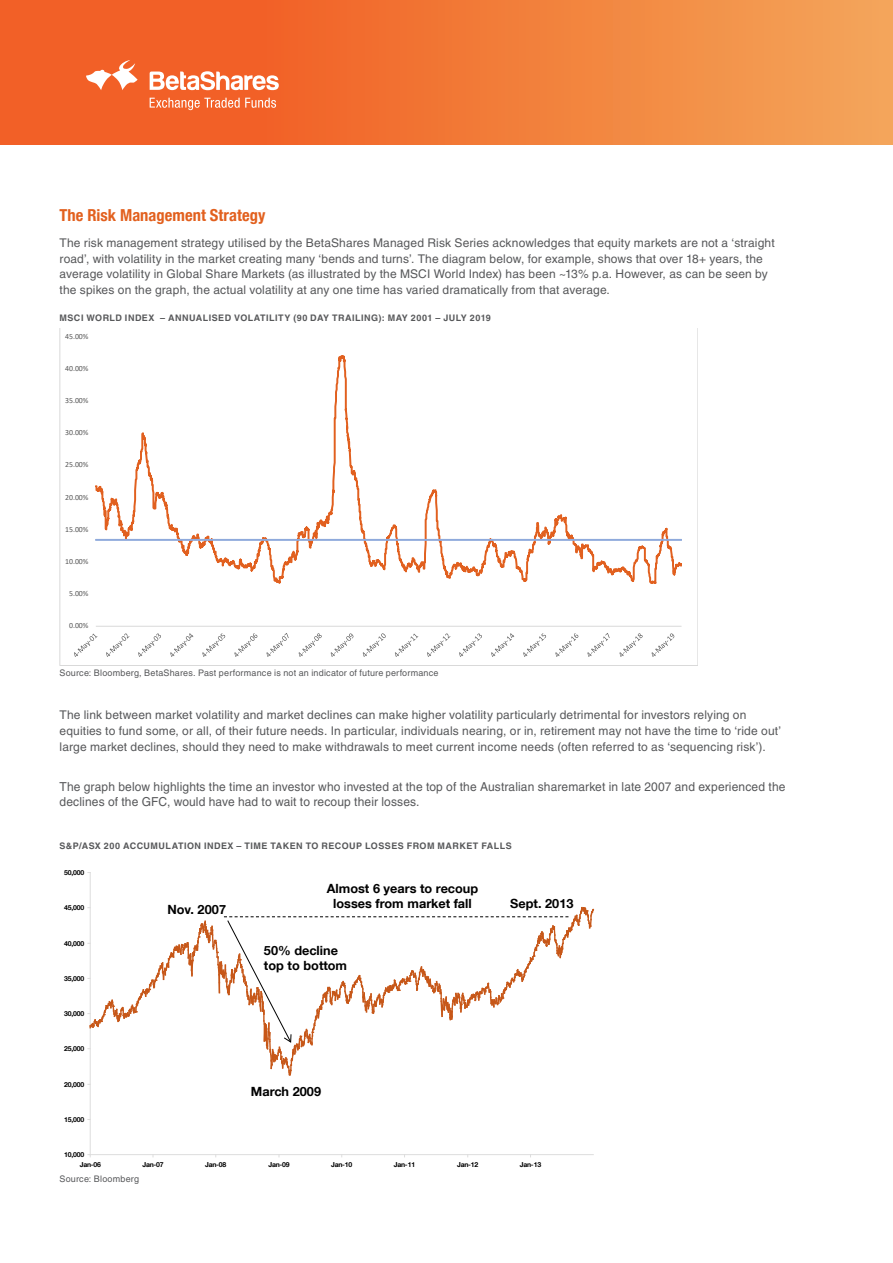
<style>
.page{position:relative;width:893px;height:1263px;background:#fff}
.page>*{position:absolute;margin:0;border:0;box-sizing:border-box;transform-origin:0 0}
.Fact_-_Body_copy{font:700 condensed 16.5px "Helvetica Neue LT Com";letter-spacing:.005em;color:#e2601e}
.t1{font:700 12.75px/15.3px "Helvetica Neue LT Com";color:#000}
.Fact_-_Summary_Subhe{font:12.3px/15.8px "Helvetica LT Std";letter-spacing:.01em;color:#57585a}
.Fact_-_Body_copy-2{font:12px/15.8px "Helvetica LT Std";letter-spacing:.01em;color:#57585a}
.Fact_-_Summary_Subhe-2{font:12px/15.8px "Helvetica LT Std";letter-spacing:.015em;color:#57585a}
.Fact_-_Body_copy-3{font:9px "Helvetica LT Std";letter-spacing:.02em;color:#57585a}
.Fact_-_Body_copy-4{font:700 9px "Helvetica LT Std";letter-spacing:.05em;color:#57585a}
.Fact_-_Summary_Subhe-3{font:700 9px "Helvetica LT Std";letter-spacing:.05em;color:#57585a}
.t2{font:7.8px "Calibri";letter-spacing:-.005em;color:#595959}
.t3{font:700 6.9px "Helvetica Neue LT Com";letter-spacing:-.025em;color:#000}
</style>
<div class="page">
<hr style="left:90px;top:872px;width:1px;height:282px;background:#ddd">
<hr style="left:90px;top:1154px;width:503px;height:1px;background:#ddd">
<svg style="left:88px;top:907px;width:506px;height:169px"></svg>
<div style="left:0;top:0;width:893px;height:144px;background:linear-gradient(to right,#f2521c,#f3a155)"></div>
<svg style="left:86px;top:60px;width:52px;height:30px"></svg>
<svg style="left:150px;top:71px;width:129px;height:19px"></svg>
<svg style="left:150px;top:98px;width:126px;height:12px;background:#f5885d"></svg>
<svg style="left:60px;top:328px;width:622px;height:337px"></svg>
<p class="Fact_-_Body_copy" style="left:60px;top:205px;width:208px">The Risk Management Strategy</p>
<p class="Fact_-_Body_copy-2" style="left:60px;top:235px;width:717px">The risk management strategy utilised by the BetaShares Managed Risk Series acknowledges that equity markets are not a ‘straight road’, with volatility in the market creating many ‘bends and turns’. The diagram below, for example, shows that over 18+ years, the average volatility in Global Share Markets (as illustrated by the MSCI World Index) has been ~13% p.a. However, as can be seen by the spikes on the graph, the actual volatility at any one time has varied dramatically from that average.</p>
<p class="Fact_-_Body_copy-4" style="left:60px;top:312px;width:433px">MSCI WORLD INDEX – ANNUALISED VOLATILITY (90 DAY TRAILING): MAY 2001 – JULY 2019</p>
<p class="t2" style="left:65px;top:331px;width:25px">45.00%</p>
<p class="t2" style="left:65px;top:363px;width:25px">40.00%</p>
<p class="t2" style="left:65px;top:395px;width:25px">35.00%</p>
<p class="t2" style="left:65px;top:427px;width:25px">30.00%</p>
<p class="t2" style="left:65px;top:459px;width:25px">25.00%</p>
<p class="t2" style="left:65px;top:491px;width:25px">20.00%</p>
<p class="t2" style="left:65px;top:524px;width:25px">15.00%</p>
<p class="t2" style="left:65px;top:556px;width:25px">10.00%</p>
<p class="t2" style="left:69px;top:588px;width:21px">5.00%</p>
<p class="t2" style="left:69px;top:620px;width:21px">0.00%</p>
<p class="Fact_-_Body_copy-3" style="left:60px;top:667px;width:381px">Source: Bloomberg, BetaShares. Past performance is not an indicator of future performance</p>
<p class="Fact_-_Summary_Subhe-2" style="left:60px;top:707px;width:723px">The link between market volatility and market declines can make higher volatility particularly detrimental for investors relying on equities to fund some, or all, of their future needs. In particular, individuals nearing, or in, retirement may not have the time to ‘ride out’ large market declines, should they need to make withdrawals to meet current income needs (often referred to as ‘sequencing risk’).</p>
<p class="Fact_-_Summary_Subhe" style="left:60px;top:778px;width:727px">The graph below highlights the time an investor who invested at the top of the Australian sharemarket in late 2007 and experienced the declines of the GFC, would have had to wait to recoup their losses.</p>
<p class="Fact_-_Summary_Subhe-3" style="left:60px;top:840px;width:454px">S&amp;P/ASX 200 ACCUMULATION INDEX – TIME TAKEN TO RECOUP LOSSES FROM MARKET FALLS</p>
<p class="t3" style="left:64px;top:868px;width:22px">50,000</p>
<p class="t3" style="left:64px;top:903px;width:22px">45,000</p>
<p class="t3" style="left:64px;top:939px;width:22px">40,000</p>
<p class="t3" style="left:64px;top:974px;width:22px">35,000</p>
<p class="t3" style="left:64px;top:1009px;width:22px">30,000</p>
<p class="t3" style="left:64px;top:1045px;width:22px">25,000</p>
<p class="t3" style="left:64px;top:1080px;width:22px">20,000</p>
<p class="t3" style="left:64px;top:1115px;width:22px">15,000</p>
<p class="t3" style="left:64px;top:1150px;width:22px">10,000</p>
<p class="t1" style="left:167px;top:902px;width:60px">Nov. 2007</p>
<p class="t1" style="left:327px;top:880px;width:153px;text-align:center">Almost 6 years to recoup losses from market fall</p>
<p class="t1" style="left:264px;top:943px;width:85px">50% decline top to bottom</p>
<p class="t1" style="left:510px;top:896px;width:65px">Sept. 2013</p>
<p class="t1" style="left:251px;top:1083px;width:72px">March 2009</p>
<p class="t3" style="left:80px;top:1160px;width:23px">Jan-06</p>
<p class="t3" style="left:142px;top:1160px;width:23px">Jan-07</p>
<p class="t3" style="left:205px;top:1160px;width:23px">Jan-08</p>
<p class="t3" style="left:268px;top:1160px;width:23px">Jan-09</p>
<p class="t3" style="left:331px;top:1160px;width:23px">Jan-10</p>
<p class="t3" style="left:394px;top:1160px;width:23px">Jan-11</p>
<p class="t3" style="left:457px;top:1160px;width:23px">Jan-12</p>
<p class="t3" style="left:520px;top:1160px;width:23px">Jan-13</p>
<p class="Fact_-_Body_copy-3" style="left:60px;top:1173px;width:81px">Source: Bloomberg</p>
</div>
